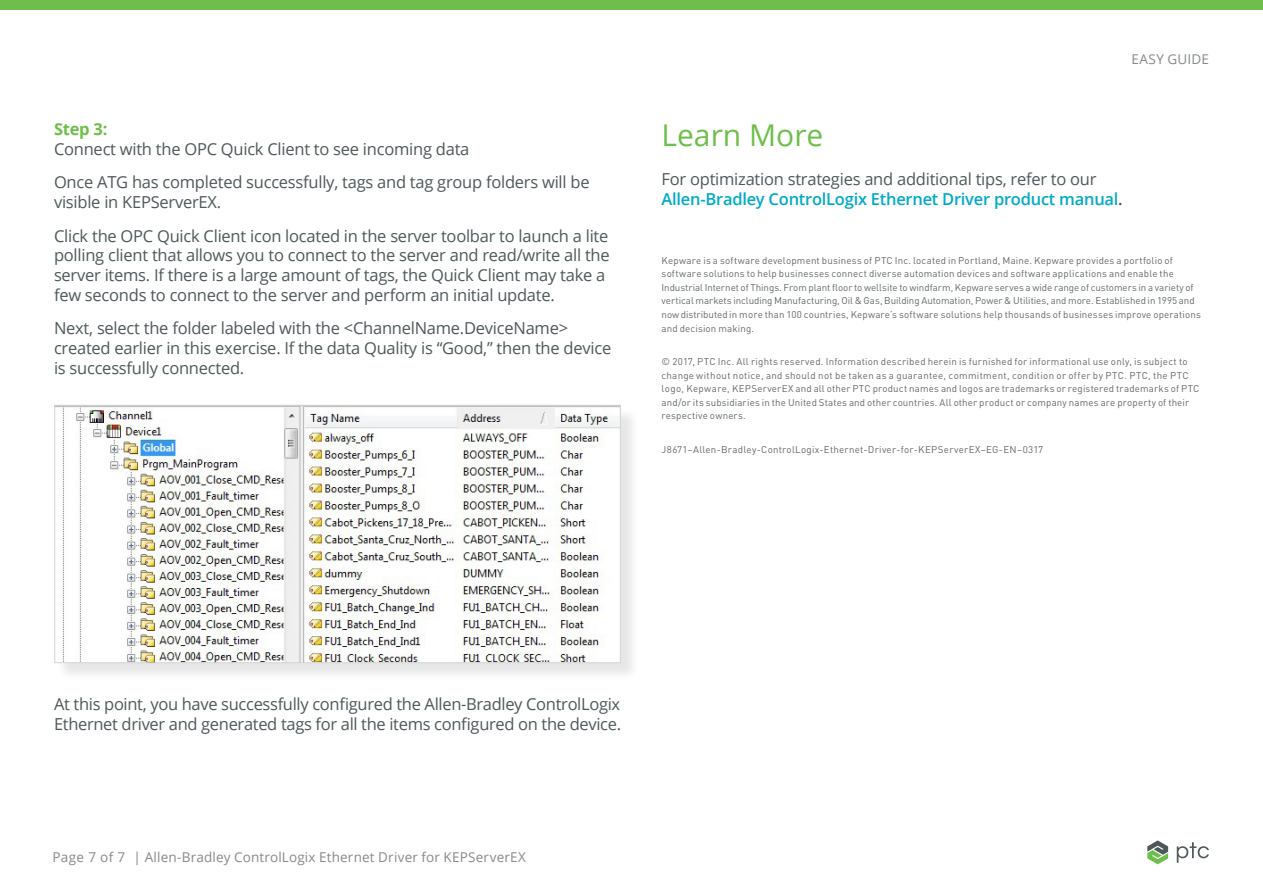
<style>
.page{position:relative;width:1263px;height:893px;background:#fff}
.page>*{position:absolute;margin:0;border:0;box-sizing:border-box;transform-origin:0 0}
.t1{font:30px "Open Sans";color:#6ebe4b}
.t2{font:16.5px/19.8px "Open Sans";letter-spacing:-.015em;color:#4e585a}
.t3{font:700 16.5px "Open Sans";color:#6ebe4b}
.t4{font:13.5px "Open Sans";letter-spacing:.01em;color:#86898a}
.t5{font:9.75px/13.5px "DIN Pro";letter-spacing:.02em;color:#62686a}
.s1{font-weight:600;color:#00abc7}
.s2{font-weight:600}
</style>
<div class="page">
<div style="left:0;top:0;width:1263px;height:10px;background:#6ebe4b"></div>
<svg style="left:1147px;top:840px;width:21px;height:24px"></svg>
<svg style="left:1177px;top:842px;width:32px;height:21px"></svg>
<div style="left:56px;top:407px;width:583px;height:275px;background:#000;opacity:.1"></div>
<img style="left:56px;top:407px;width:563px;height:254px">
<div style="left:54px;top:405px;width:567px;height:258px;border:1px solid #d1d3d4"></div>
<h2 class="t3" style="left:54px;top:118px;width:55px">Step 3:</h2>
<h2 class="t2" style="left:54px;top:132px;width:537px;line-height:33.3px">Connect with the OPC Quick Client to see incoming data<br>Once ATG has completed successfully, tags and tag group folders will be</h2>
<h2 class="t2" style="left:54px;top:185px;width:556px;line-height:33.3px">visible in KEPServerEX.<br>Click the OPC Quick Client icon located in the server toolbar to launch a lite</h2>
<h2 class="t2" style="left:54px;top:245px;width:557px">polling client that allows you to connect to the server and read/write all the server items. If there is a large amount of tags, the Quick Client may take a few seconds to connect to the server and perform an initial update.</h2>
<h2 class="t2" style="left:54px;top:318px;width:559px">Next, select the folder labeled with the &lt;ChannelName.DeviceName&gt; created earlier in this exercise. If the data Quality is “Good,” then the device is successfully connected.</h2>
<h3 class="t4" style="left:1131px;top:50px;width:79px">EASY GUIDE</h3>
<h1 class="t1" style="left:662px;top:114px;width:163px">Learn More</h1>
<h2 class="t2" style="left:662px;top:169px;width:463px">For optimization strategies and additional tips, refer to our<br><span class="s1">Allen-Bradley ControlLogix Ethernet Driver product manual</span><span class="s2">.</span></h2>
<p class="t5" style="left:662px;top:253px;width:541px">Kepware is a software development business of PTC Inc. located in Portland, Maine. Kepware provides a portfolio of software solutions to help businesses connect diverse automation devices and software applications and enable the Industrial Internet of Things. From plant floor to wellsite to windfarm, Kepware serves a wide range of customers in a variety of vertical markets including Manufacturing, Oil &amp; Gas, Building Automation, Power &amp; Utilities, and more. Established in 1995 and now distributed in more than 100 countries, Kepware’s software solutions help thousands of businesses improve operations and decision making.</p>
<p class="t5" style="left:662px;top:354px;width:539px">© 2017, PTC Inc. All rights reserved. Information described herein is furnished for informational use only, is subject to change without notice, and should not be taken as a guarantee, commitment, condition or offer by PTC. PTC, the PTC logo, Kepware, KEPServerEX and all other PTC product names and logos are trademarks or registered trademarks of PTC and/or its subsidiaries in the United States and other countries. All other product or company names are property of their respective owners.</p>
<p class="t5" style="left:662px;top:442px;width:383px">J8671–Allen-Bradley-ControlLogix-Ethernet-Driver-for-KEPServerEX–EG-EN–0317</p>
<h2 class="t2" style="left:54px;top:694px;width:569px">At this point, you have successfully configured the Allen-Bradley ControlLogix<br>Ethernet driver and generated tags for all the items configured on the device.</h2>
<h3 class="t4" style="left:53px;top:848px;width:475px">Page 7 of 7 | Allen-Bradley ControlLogix Ethernet Driver for KEPServerEX</h3>
</div>
